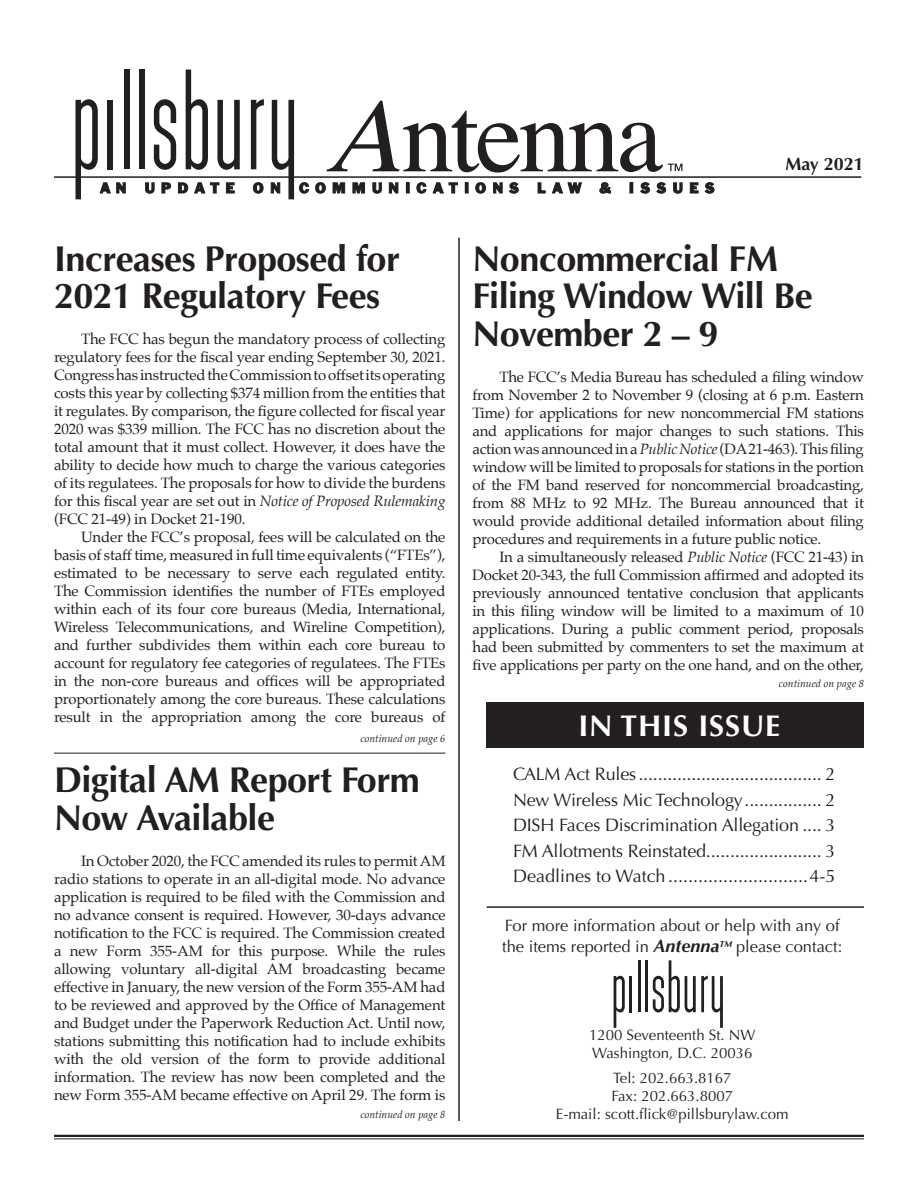
<style>
.page{position:relative;width:918px;height:1188px;background:#fff}
.page>*{position:absolute;margin:0;border:0;box-sizing:border-box;transform-origin:0 0}
.t1{font:700 36px/37.5px "Optima";letter-spacing:-.015em;color:#231f20}
.t2{font:700 30px "Optima";letter-spacing:.03em;color:#fff}
.t3{font:18px/25.5px "Optima";letter-spacing:-.01em;color:#231f20;text-align:justify}
.t4{font:700 18px "Optima";color:#231f20}
.t5{font:16.5px/21px "Optima";color:#231f20}
.Bullets{font:15px/18px "Palatino";letter-spacing:-.01em;color:#231f20;text-align:justify}
.text{font:15px/18px "Palatino";letter-spacing:-.015em;color:#231f20;text-align:justify}
.t6{font:15px/18px "Optima";color:#231f20}
.t7{font:italic 10.5px "Palatino";color:#231f20}
.s1{font-style:italic}
.s2{font-weight:700;font-style:italic;font-size:18px}
</style>
<div class="page">
<div style="left:487px;top:702px;width:377px;height:45px;background:#231f20"></div>
<svg style="left:145px;top:182px;width:10px;height:12px"></svg>
<svg style="left:162px;top:182px;width:9px;height:11px"></svg>
<svg style="left:178px;top:182px;width:10px;height:11px"></svg>
<svg style="left:194px;top:182px;width:25px;height:11px"></svg>
<svg style="left:226px;top:182px;width:9px;height:11px"></svg>
<svg style="left:253px;top:182px;width:11px;height:12px"></svg>
<svg style="left:315px;top:182px;width:11px;height:12px"></svg>
<svg style="left:333px;top:182px;width:12px;height:11px"></svg>
<svg style="left:353px;top:182px;width:12px;height:11px"></svg>
<svg style="left:372px;top:182px;width:10px;height:12px"></svg>
<svg style="left:389px;top:182px;width:9px;height:11px"></svg>
<div style="left:406px;top:183px;width:4px;height:10px;border:1px solid #231f20"></div>
<svg style="left:416px;top:182px;width:11px;height:12px"></svg>
<svg style="left:433px;top:182px;width:25px;height:11px"></svg>
<svg style="left:465px;top:183px;width:3px;height:10px"></svg>
<svg style="left:475px;top:182px;width:11px;height:12px"></svg>
<svg style="left:493px;top:182px;width:10px;height:11px"></svg>
<svg style="left:509px;top:182px;width:10px;height:12px"></svg>
<svg style="left:538px;top:182px;width:8px;height:11px"></svg>
<svg style="left:552px;top:182px;width:30px;height:11px"></svg>
<svg style="left:599px;top:182px;width:12px;height:12px"></svg>
<svg style="left:630px;top:183px;width:3px;height:10px"></svg>
<svg style="left:640px;top:182px;width:10px;height:12px"></svg>
<svg style="left:656px;top:182px;width:10px;height:12px"></svg>
<svg style="left:673px;top:182px;width:10px;height:12px"></svg>
<svg style="left:690px;top:182px;width:9px;height:11px"></svg>
<svg style="left:705px;top:182px;width:9px;height:12px"></svg>
<hr style="left:54px;top:176px;width:807px;height:2px;background:#231f20">
<svg style="left:326px;top:101px;width:356px;height:72px"></svg>
<svg style="left:75px;top:99px;width:51px;height:100px"></svg>
<div style="left:107px;top:100px;width:6px;height:69px;background:#231f20"></div>
<div style="left:124px;top:70px;width:5px;height:99px;background:#231f20"></div>
<div style="left:139px;top:70px;width:5px;height:99px;background:#231f20"></div>
<svg style="left:154px;top:99px;width:22px;height:71px"></svg>
<svg style="left:186px;top:70px;width:22px;height:100px"></svg>
<svg style="left:217px;top:100px;width:23px;height:70px"></svg>
<svg style="left:251px;top:99px;width:13px;height:70px"></svg>
<svg style="left:271px;top:100px;width:38px;height:99px"></svg>
<hr style="left:54px;top:1135px;width:810px;height:2px;background:#231f20">
<hr style="left:54px;top:1138px;width:810px;height:1px;background:#231f20">
<hr style="left:458px;top:238px;width:2px;height:883px;background:#231f20">
<hr style="left:487px;top:906px;width:377px;height:2px;background:#231f20">
<svg style="left:614px;top:976px;width:11px;height:52px"></svg>
<hr style="left:630px;top:976px;width:2px;height:36px;background:#231f20">
<hr style="left:638px;top:960px;width:3px;height:52px;background:#231f20">
<hr style="left:645px;top:960px;width:3px;height:52px;background:#231f20">
<svg style="left:653px;top:960px;width:70px;height:68px"></svg>
<hr style="left:54px;top:753px;width:392px;height:1px;background:#231f20">
<p class="t4" style="left:786px;top:153px;width:80px">May 2021</p>
<p class="t1" style="left:54px;top:240px;width:348px">Increases Proposed for<br>2021 Regulatory Fees</p>
<p class="Bullets" style="left:54px;top:330px;width:393px;text-indent:27px">The FCC has begun the mandatory process of collecting regulatory fees for the fiscal year ending September 30, 2021.<br>Congress has instructed the Commission to offset its operating costs this year by collecting $374 million from the entities that it regulates. By comparison, the figure collected for fiscal year 2020 was $339 million. The FCC has no discretion about the total amount that it must collect. However, it does have the ability to decide how much to charge the various categories of its regulatees. The proposals for how to divide the burdens for this fiscal year are set out in <span class="s1">Notice of Proposed Rulemaking </span>(FCC 21-49) in Docket 21-190.</p>
<p class="Bullets" style="left:54px;top:528px;width:393px;text-indent:27px">Under the FCC’s proposal, fees will be calculated on the basis of staff time, measured in full time equivalents (“FTEs”), estimated to be necessary to serve each regulated entity.<br>The Commission identifies the number of FTEs employed within each of its four core bureaus (Media, International, Wireless Telecommunications, and Wireline Competition), and further subdivides them within each core bureau to account for regulatory fee categories of regulatees. The FTEs in the non-core bureaus and offices will be appropriated proportionately among the core bureaus. These calculations result in the appropriation among the core bureaus of</p>
<p class="t7" style="left:360px;top:729px;width:87px">continued on page 6</p>
<p class="t1" style="left:54px;top:762px;width:367px">Digital AM Report Form<br>Now Available</p>
<p class="Bullets" style="left:54px;top:852px;width:393px;text-indent:27px">In October 2020, the FCC amended its rules to permit AM radio stations to operate in an all-digital mode. No advance application is required to be filed with the Commission and no advance consent is required. However, 30-days advance notification to the FCC is required. The Commission created a new Form 355-AM for this purpose. While the rules allowing voluntary all-digital AM broadcasting became effective in January, the new version of the Form 355-AM had to be reviewed and approved by the Office of Management and Budget under the Paperwork Reduction Act. Until now, stations submitting this notification had to include exhibits with the old version of the form to provide additional information. The review has now been completed and the new Form 355-AM became effective on April 29. The form is</p>
<p class="t7" style="left:360px;top:1106px;width:87px">continued on page 8</p>
<p class="t1" style="left:472px;top:240px;width:342px">Noncommercial FM<br>Filing Window Will Be<br>November 2 – 9</p>
<p class="text" style="left:472px;top:368px;width:393px;text-indent:27px">The FCC’s Media Bureau has scheduled a filing window from November 2 to November 9 (closing at 6 p.m. Eastern Time) for applications for new noncommercial FM stations and applications for major changes to such stations. This action was announced in a <span class="s1">Public Notice</span> (DA 21-463). This filing window will be limited to proposals for stations in the portion of the FM band reserved for noncommercial broadcasting, from 88 MHz to 92 MHz. The Bureau announced that it would provide additional detailed information about filing procedures and requirements in a future public notice.</p>
<p class="text" style="left:472px;top:548px;width:393px;text-indent:27px">In a simultaneously released <span class="s1">Public Notice</span> (FCC 21-43) in Docket 20-343, the full Commission affirmed and adopted its previously announced tentative conclusion that applicants in this filing window will be limited to a maximum of 10 applications. During a public comment period, proposals had been submitted by commenters to set the maximum at five applications per party on the one hand, and on the other,</p>
<p class="t7" style="left:779px;top:675px;width:87px">continued on page 8</p>
<h2 class="t2" style="left:578px;top:708px;width:203px">IN THIS ISSUE</h2>
<p class="t3" style="left:513px;top:762px;width:324px">CALM Act Rules...................................... 2<br>New Wireless Mic Technology................ 2<br>DISH Faces Discrimination Allegation .... 3<br>FM Allotments Reinstated........................ 3<br>Deadlines to Watch ............................4-5</p>
<p class="t5" style="left:502px;top:916px;width:342px">For more information about or help with any of the items reported in <span class="s2">Antenna</span><sup>TM</sup> please contact:</p>
<p class="t6" style="left:589px;top:1026px;width:168px">1200 Seventeenth St. NW<br>Washington, D.C. 20036</p>
<p class="t6" style="left:556px;top:1069px;width:234px;text-align:center">Tel: 202.663.8167<br>Fax: 202.663.8007<br>E-mail: scott.flick@pillsburylaw.com</p>
</div>
